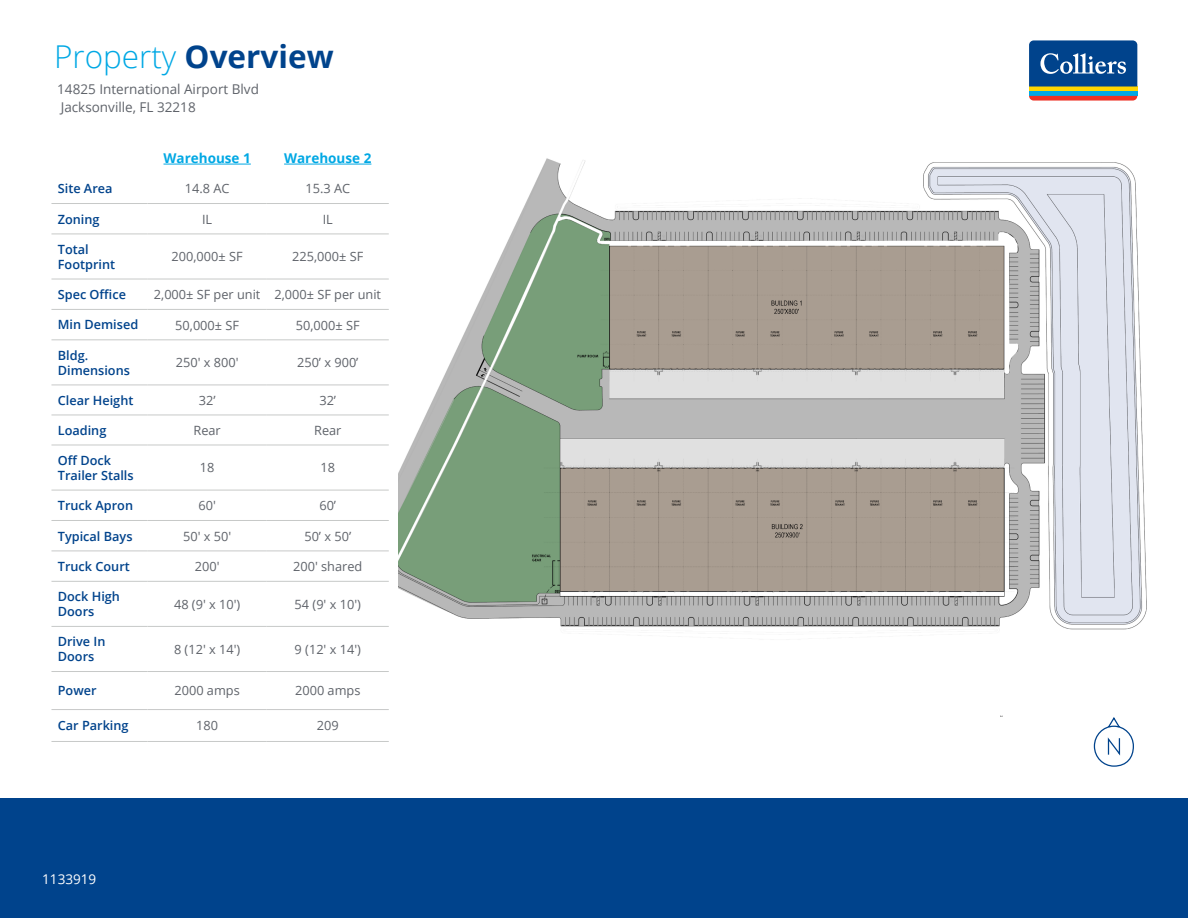
<style>
.page{position:relative;width:1188px;height:918px;background:#fff}
.page>*{position:absolute;margin:0;border:0;box-sizing:border-box;transform-origin:0 0}
.t1{font:300 31.5px "Open Sans";color:#00a8e4}
.t2{font:13.5px/18px "Open Sans";color:#5f636a}
.t3{font:700 13.5px "Open Sans";color:#00a8e4}
.t4{font:13.5px "Open Sans";color:#fff}
.t5{font:12.75px "Open Sans";color:#5f636a}
.t6{font:600 12.75px/15.3px "Open Sans";color:#00438c}
.s1{font-weight:700;color:#00438c}
</style>
<div class="page">
<svg style="left:1027px;top:39px;width:112px;height:63px"></svg>
<div style="left:1029px;top:91px;width:108px;height:5px;background:#00a8e4"></div>
<hr style="left:1029px;top:87px;width:108px;height:4px;background:#ffd600">
<svg style="left:1029px;top:96px;width:108px;height:5px"></svg>
<svg style="left:1029px;top:40px;width:108px;height:47px;background:#205a97"></svg>
<img style="left:398px;top:158px;width:749px;height:559px">
<div style="left:0;top:798px;width:1188px;height:120px;background:#00438c"></div>
<hr style="left:51px;top:203px;width:97px;height:1px;background:#c7c9c8">
<hr style="left:148px;top:203px;width:119px;height:1px;background:#c7c9c8">
<hr style="left:267px;top:203px;width:122px;height:1px;background:#c7c9c8">
<hr style="left:51px;top:234px;width:97px;height:1px;background:#c7c9c8">
<hr style="left:148px;top:234px;width:119px;height:1px;background:#c7c9c8">
<hr style="left:267px;top:234px;width:122px;height:1px;background:#c7c9c8">
<hr style="left:51px;top:279px;width:97px;height:1px;background:#c7c9c8">
<hr style="left:148px;top:279px;width:119px;height:1px;background:#c7c9c8">
<hr style="left:267px;top:279px;width:122px;height:1px;background:#c7c9c8">
<hr style="left:51px;top:309px;width:97px;height:1px;background:#c7c9c8">
<hr style="left:148px;top:309px;width:119px;height:1px;background:#c7c9c8">
<hr style="left:267px;top:309px;width:122px;height:1px;background:#c7c9c8">
<hr style="left:51px;top:339px;width:97px;height:1px;background:#c7c9c8">
<hr style="left:148px;top:339px;width:119px;height:1px;background:#c7c9c8">
<hr style="left:267px;top:339px;width:122px;height:1px;background:#c7c9c8">
<hr style="left:51px;top:385px;width:97px;height:1px;background:#c7c9c8">
<hr style="left:148px;top:385px;width:119px;height:1px;background:#c7c9c8">
<hr style="left:267px;top:385px;width:122px;height:1px;background:#c7c9c8">
<hr style="left:51px;top:415px;width:97px;height:1px;background:#c7c9c8">
<hr style="left:148px;top:415px;width:119px;height:1px;background:#c7c9c8">
<hr style="left:267px;top:415px;width:122px;height:1px;background:#c7c9c8">
<hr style="left:51px;top:445px;width:97px;height:1px;background:#c7c9c8">
<hr style="left:148px;top:445px;width:119px;height:1px;background:#c7c9c8">
<hr style="left:267px;top:445px;width:122px;height:1px;background:#c7c9c8">
<hr style="left:51px;top:490px;width:97px;height:1px;background:#c7c9c8">
<hr style="left:148px;top:490px;width:119px;height:1px;background:#c7c9c8">
<hr style="left:267px;top:490px;width:122px;height:1px;background:#c7c9c8">
<hr style="left:51px;top:520px;width:97px;height:1px;background:#c7c9c8">
<hr style="left:148px;top:520px;width:119px;height:1px;background:#c7c9c8">
<hr style="left:267px;top:520px;width:122px;height:1px;background:#c7c9c8">
<hr style="left:51px;top:551px;width:97px;height:1px;background:#c7c9c8">
<hr style="left:148px;top:551px;width:119px;height:1px;background:#c7c9c8">
<hr style="left:267px;top:551px;width:122px;height:1px;background:#c7c9c8">
<hr style="left:51px;top:581px;width:97px;height:1px;background:#c7c9c8">
<hr style="left:148px;top:581px;width:119px;height:1px;background:#c7c9c8">
<hr style="left:267px;top:581px;width:122px;height:1px;background:#c7c9c8">
<hr style="left:51px;top:626px;width:97px;height:1px;background:#c7c9c8">
<hr style="left:148px;top:626px;width:119px;height:1px;background:#c7c9c8">
<hr style="left:267px;top:626px;width:122px;height:1px;background:#c7c9c8">
<hr style="left:51px;top:671px;width:97px;height:1px;background:#c7c9c8">
<hr style="left:148px;top:671px;width:119px;height:1px;background:#c7c9c8">
<hr style="left:267px;top:671px;width:122px;height:1px;background:#c7c9c8">
<hr style="left:51px;top:709px;width:97px;height:1px;background:#c7c9c8">
<hr style="left:148px;top:709px;width:119px;height:1px;background:#c7c9c8">
<hr style="left:267px;top:709px;width:122px;height:1px;background:#c7c9c8">
<hr style="left:51px;top:741px;width:97px;height:1px;background:#c7c9c8">
<hr style="left:148px;top:741px;width:119px;height:1px;background:#c7c9c8">
<hr style="left:267px;top:741px;width:122px;height:1px;background:#c7c9c8">
<hr style="left:164px;top:164px;width:87px;height:1px;background:#00a8e4">
<hr style="left:284px;top:164px;width:87px;height:1px;background:#00a8e4">
<svg style="left:1093px;top:716px;width:42px;height:51px"></svg>
<h1 class="t1" style="left:54px;top:35px;width:281px">Property <span class="s1">Overview</span></h1>
<p class="t2" style="left:57px;top:80px;width:203px">14825 International Airport Blvd<br>Jacksonville, FL 32218</p>
<p class="t3" style="left:164px;top:149px;width:89px">Warehouse 1</p>
<p class="t3" style="left:284px;top:149px;width:89px">Warehouse 2</p>
<p class="t6" style="left:58px;top:181px;width:56px">Site Area</p>
<p class="t5" style="left:185px;top:180px;width:46px">14.8 AC</p>
<p class="t5" style="left:305px;top:180px;width:46px">15.3 AC</p>
<p class="t6" style="left:58px;top:211px;width:43px">Zoning</p>
<p class="t5" style="left:202px;top:210px;width:12px">IL</p>
<p class="t5" style="left:323px;top:210px;width:12px">IL</p>
<p class="t6" style="left:58px;top:241px;width:59px">Total<br>Footprint</p>
<p class="t5" style="left:172px;top:248px;width:73px">200,000± SF</p>
<p class="t5" style="left:292px;top:248px;width:73px">225,000± SF</p>
<p class="t6" style="left:58px;top:287px;width:70px">Spec Office</p>
<p class="t5" style="left:154px;top:286px;width:229px">2,000± SF per unit 2,000± SF per unit</p>
<p class="t6" style="left:58px;top:317px;width:82px">Min Demised</p>
<p class="t5" style="left:175px;top:316px;width:65px">50,000± SF</p>
<p class="t5" style="left:296px;top:316px;width:65px">50,000± SF</p>
<p class="t6" style="left:58px;top:347px;width:74px">Bldg.<br>Dimensions</p>
<p class="t5" style="left:176px;top:354px;width:64px">250' x 800'</p>
<p class="t5" style="left:297px;top:354px;width:63px">250’ x 900’</p>
<p class="t6" style="left:58px;top:392px;width:77px">Clear Height</p>
<p class="t5" style="left:199px;top:391px;width:18px">32’</p>
<p class="t5" style="left:319px;top:391px;width:18px">32’</p>
<p class="t6" style="left:58px;top:422px;width:50px">Loading</p>
<p class="t5" style="left:194px;top:421px;width:29px">Rear</p>
<p class="t5" style="left:314px;top:421px;width:29px">Rear</p>
<p class="t6" style="left:58px;top:452px;width:77px">Off Dock<br>Trailer Stalls</p>
<p class="t5" style="left:200px;top:459px;width:16px">18</p>
<p class="t5" style="left:320px;top:459px;width:16px">18</p>
<p class="t6" style="left:58px;top:498px;width:77px">Truck Apron</p>
<p class="t5" style="left:198px;top:497px;width:19px">60'</p>
<p class="t5" style="left:319px;top:497px;width:18px">60’</p>
<p class="t6" style="left:58px;top:528px;width:76px">Typical Bays</p>
<p class="t5" style="left:183px;top:527px;width:50px">50' x 50'</p>
<p class="t5" style="left:304px;top:527px;width:48px">50’ x 50’</p>
<p class="t6" style="left:58px;top:558px;width:73px">Truck Court</p>
<p class="t5" style="left:195px;top:558px;width:26px">200'</p>
<p class="t5" style="left:293px;top:558px;width:71px">200' shared</p>
<p class="t6" style="left:58px;top:589px;width:64px">Dock High<br>Doors</p>
<p class="t5" style="left:174px;top:595px;width:68px">48 (9' x 10')</p>
<p class="t5" style="left:295px;top:595px;width:68px">54 (9' x 10')</p>
<p class="t6" style="left:58px;top:634px;width:49px">Drive In<br>Doors</p>
<p class="t5" style="left:174px;top:640px;width:68px">8 (12' x 14')</p>
<p class="t5" style="left:295px;top:640px;width:68px">9 (12' x 14')</p>
<p class="t6" style="left:58px;top:683px;width:40px">Power</p>
<p class="t5" style="left:175px;top:682px;width:67px">2000 amps</p>
<p class="t5" style="left:295px;top:682px;width:67px">2000 amps</p>
<p class="t6" style="left:58px;top:718px;width:72px">Car Parking</p>
<p class="t5" style="left:196px;top:717px;width:23px">180</p>
<p class="t5" style="left:317px;top:717px;width:23px">209</p>
<p class="t4" style="left:42px;top:870px;width:56px">1133919</p>
</div>
